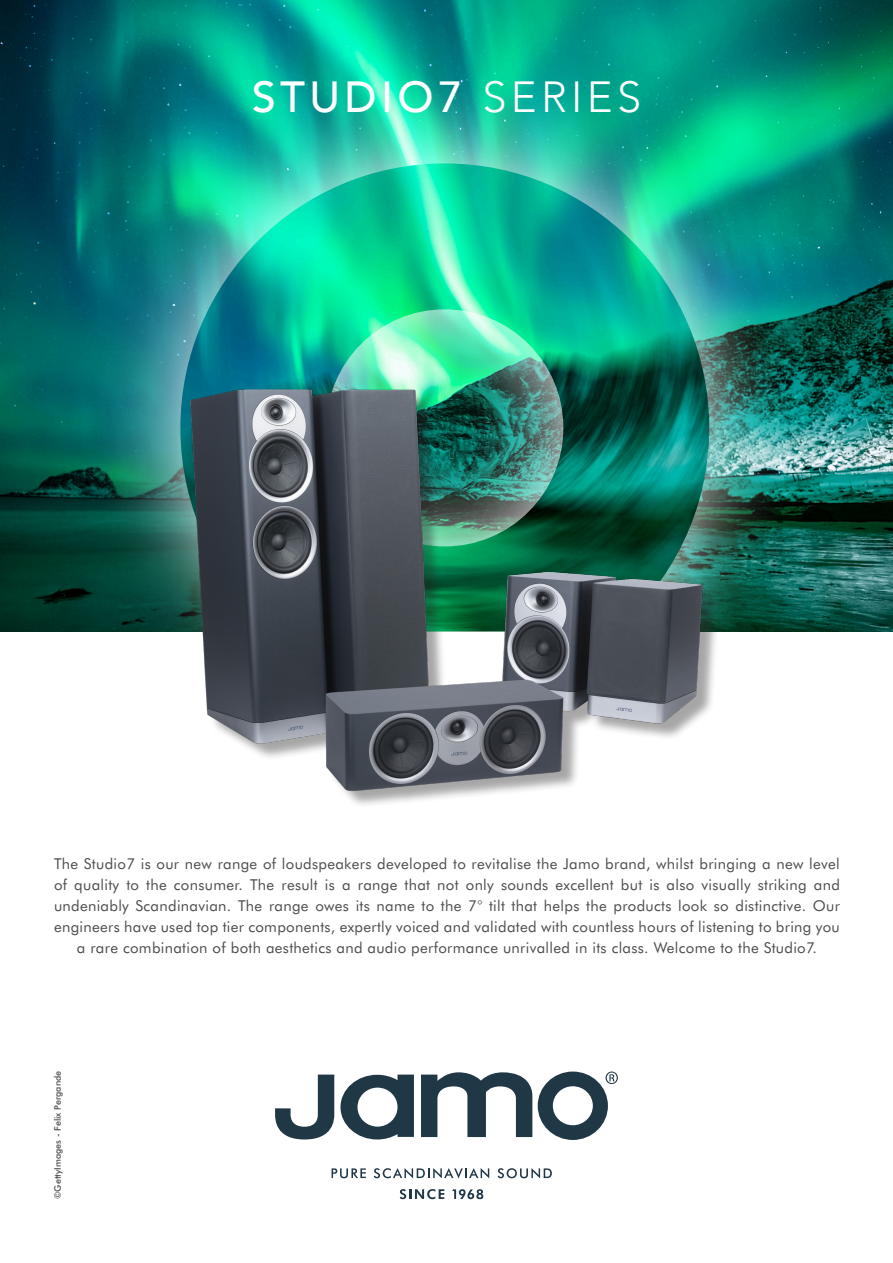
<style>
.page{position:relative;width:893px;height:1263px;background:#fff}
.page>*{position:absolute;margin:0;border:0;box-sizing:border-box;transform-origin:0 0}
.t1{font:500 43.5px "Avenir";letter-spacing:.1em;color:#fff}
.t2{font:15px/21px "Futura BT";letter-spacing:.02em;color:#4b4c4d;text-align:center}
.t3{font:500 9px "Futura BT";color:#4b4c4d}
.s1{font-weight:300}
</style>
<div class="page">
<img style="left:0;top:0;width:893px;height:631px">
<img style="left:92px;top:75px;width:706px;height:290px">
<img style="left:180px;top:163px;width:529px;height:202px">
<svg style="left:340px;top:1074px;width:74px;height:65px"></svg>
<svg style="left:421px;top:1072px;width:111px;height:65px"></svg>
<svg style="left:275px;top:1074px;width:59px;height:65px"></svg>
<svg style="left:538px;top:1071px;width:80px;height:69px"></svg>
<svg style="left:332px;top:1168px;width:34px;height:10px"></svg>
<svg style="left:374px;top:1168px;width:115px;height:10px"></svg>
<svg style="left:498px;top:1168px;width:54px;height:10px"></svg>
<svg style="left:400px;top:1189px;width:44px;height:10px"></svg>
<svg style="left:452px;top:1189px;width:31px;height:10px"></svg>
<img style="left:92px;top:365px;width:709px;height:439px">
<p class="t1" style="left:252px;top:60px;width:391px">STUDIO7 <span class="s1">SERIES</span></p>
<p class="t2" style="left:54px;top:852px;width:787px">The Studio7 is our new range of loudspeakers developed to revitalise the Jamo brand, whilst bringing a new level of quality to the consumer. The result is a range that not only sounds excellent but is also visually striking and undeniably Scandinavian. The range owes its name to the 7° tilt that helps the products look so distinctive. Our engineers have used top tier components, expertly voiced and validated with countless hours of listening to bring you a rare combination of both aesthetics and audio performance unrivalled in its class. Welcome to the Studio7.</p>
<p class="t3" style="left:52px;top:1199px;width:130px;rotate:-90deg">©GettyImages - Felix Pergande</p>
</div>
